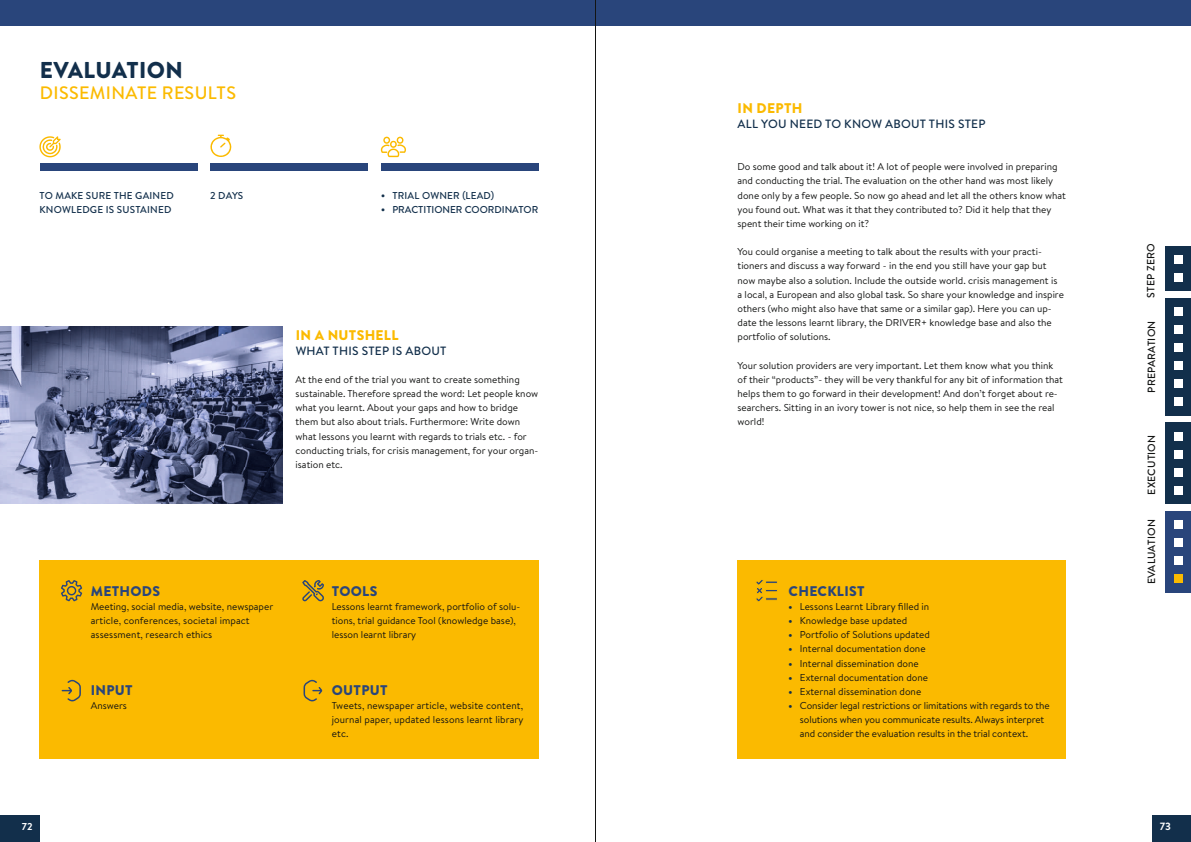
<style>
.page{position:relative;width:1191px;height:842px;background:#fff}
.page>*{position:absolute;margin:0;border:0;box-sizing:border-box;transform-origin:0 0}
.t1{font:900 22.9px "Brandon Text";letter-spacing:.02em;color:#122f4b}
.t2{font:500 18px "Brandon Text";letter-spacing:.02em;color:#fbba00}
.t3{font:900 14px "Brandon Text";letter-spacing:.02em;color:#29457b}
.t4{font:900 14px "Brandon Text";letter-spacing:.02em;color:#fbba00}
.t5{font:500 12px "Brandon Text";letter-spacing:.02em;color:#122f4b}
.t6{font:500 10.5px "Brandon Text";letter-spacing:.02em;color:#131413}
.t7{font:700 10.5px "Brandon Text";color:#fff}
.t8{font:10px/14.2px "Brandon Text";color:#131413}
.t9{font:500 10px "Brandon Text";letter-spacing:.02em;color:#122f4b}
.t10{font:500 10px/14.2px "Brandon Text";color:#122f4b}
.t11{font:700 10px "Brandon Text";color:#fff}
.s1{font-weight:900;color:#122f4b}
</style>
<div class="page">
<div style="left:0;top:0;width:1191px;height:25px;background:#29457b"></div>
<div style="left:40px;top:163px;width:157px;height:7px;background:#29457b"></div>
<div style="left:210px;top:163px;width:158px;height:7px;background:#29457b"></div>
<div style="left:381px;top:163px;width:158px;height:7px;background:#29457b"></div>
<div style="left:0;top:815px;width:40px;height:27px;background:#122f4b"></div>
<div style="left:1152px;top:815px;width:39px;height:27px;background:#122f4b"></div>
<svg style="left:39px;top:136px;width:22px;height:21px"></svg>
<svg style="left:210px;top:135px;width:22px;height:22px"></svg>
<svg style="left:380px;top:137px;width:26px;height:20px"></svg>
<div style="left:737px;top:560px;width:329px;height:199px;background:#fbba00"></div>
<svg style="left:756px;top:580px;width:21px;height:22px"></svg>
<div style="left:40px;top:560px;width:499px;height:199px;background:#fbba00"></div>
<div style="left:1165px;top:246px;width:26px;height:45px;background:#122f4b"></div>
<div style="left:1165px;top:298px;width:26px;height:117px;background:#122f4b"></div>
<div style="left:1165px;top:423px;width:26px;height:81px;background:#122f4b"></div>
<div style="left:1165px;top:511px;width:26px;height:81px;background:#29457b"></div>
<div style="left:1174px;top:255px;width:8px;height:8px;background:#fff"></div>
<div style="left:1174px;top:307px;width:8px;height:9px;background:#fff"></div>
<div style="left:1174px;top:432px;width:8px;height:8px;background:#fff"></div>
<div style="left:1174px;top:520px;width:8px;height:9px;background:#fff"></div>
<div style="left:1174px;top:343px;width:8px;height:9px;background:#fff"></div>
<div style="left:1174px;top:468px;width:8px;height:8px;background:#fff"></div>
<div style="left:1174px;top:556px;width:8px;height:9px;background:#fff"></div>
<div style="left:1174px;top:379px;width:8px;height:9px;background:#fff"></div>
<div style="left:1174px;top:273px;width:8px;height:8px;background:#fff"></div>
<div style="left:1174px;top:325px;width:8px;height:9px;background:#fff"></div>
<div style="left:1174px;top:450px;width:8px;height:8px;background:#fff"></div>
<div style="left:1174px;top:538px;width:8px;height:9px;background:#fff"></div>
<div style="left:1174px;top:361px;width:8px;height:9px;background:#fff"></div>
<div style="left:1174px;top:486px;width:8px;height:9px;background:#fff"></div>
<div style="left:1174px;top:575px;width:8px;height:8px;background:#fbba00"></div>
<div style="left:1174px;top:398px;width:8px;height:8px;background:#fff"></div>
<img style="left:0;top:326px;width:283px;height:177px">
<svg style="left:61px;top:580px;width:21px;height:21px"></svg>
<svg style="left:302px;top:580px;width:22px;height:21px"></svg>
<svg style="left:62px;top:679px;width:19px;height:22px"></svg>
<svg style="left:303px;top:679px;width:19px;height:22px"></svg>
<hr style="left:595px;top:0;width:1px;height:842px;background:#131413">
<h1 class="t1" style="left:40px;top:54px;width:145px">EVALUATION</h1>
<h2 class="t2" style="left:40px;top:81px;width:198px">DISSEMINATE RESULTS</h2>
<h3 class="t4" style="left:737px;top:99px;width:66px">IN DEPTH</h3>
<p class="t5" style="left:737px;top:115px;width:249px">ALL YOU NEED TO KNOW ABOUT THIS STEP</p>
<p class="t9" style="left:40px;top:188px;width:136px">TO MAKE SURE THE GAINED</p>
<p class="t9" style="left:210px;top:188px;width:35px">2 DAYS</p>
<p class="t9" style="left:40px;top:202px;width:133px">KNOWLEDGE IS SUSTAINED</p>
<p class="t10" style="left:392px;top:188px;width:147px">TRIAL OWNER (LEAD)<br>PRACTITIONER COORDINATOR</p>
<h3 class="t4" style="left:296px;top:326px;width:104px">IN A NUTSHELL</h3>
<p class="t5" style="left:296px;top:342px;width:152px">WHAT THIS STEP IS ABOUT</p>
<p class="t8" style="left:296px;top:372px;width:244px">At the end of the trial you want to create something sustainable. Therefore spread the word: Let people know what you learnt. About your gaps and how to bridge them but also about trials. Furthermore: Write down what lessons you learnt with regards to trials etc. - for conducting trials, for crisis management, for your organ&shy;isation etc.</p>
<p class="t8" style="left:737px;top:159px;width:330px">Do some good and talk about it! A lot of people were involved in preparing and conducting the trial. The evaluation on the other hand was most likely done only by a few people. So now go ahead and let all the others know what you found out. What was it that they contributed to? Did it help that they spent their time working on it?</p>
<p class="t8" style="left:737px;top:244px;width:328px">You could organise a meeting to talk about the results with your practi&shy;tioners and discuss a way forward - in the end you still have your gap but now maybe also a solution. Include the outside world. crisis management is a local, a European and also global task. So share your knowledge and inspire others (who might also have that same or a similar gap). Here you can up&shy;date the lessons learnt library, the DRIVER+ knowledge base and also the portfolio of solutions.</p>
<p class="t8" style="left:737px;top:358px;width:327px">Your solution providers are very important. Let them know what you think of their “products”- they will be very thankful for any bit of information that helps them to go forward in their development! And don’t forget about re&shy;searchers. Sitting in an ivory tower is not nice, so help them in see the real world!</p>
<p class="t6" style="left:1143px;top:298px;width:56px;rotate:-90deg">STEP ZERO</p>
<p class="t6" style="left:1144px;top:393px;width:74px;rotate:-90deg">PREPARATION</p>
<p class="t6" style="left:1144px;top:495px;width:61px;rotate:-90deg">EXECUTION</p>
<p class="t6" style="left:1144px;top:584px;width:67px;rotate:-90deg">EVALUATION</p>
<h3 class="t3" style="left:91px;top:581px;width:71px">METHODS</h3>
<p class="t8" style="left:91px;top:599px;width:184px">Meeting, social media, website, newspaper article, conferences, societal impact assessment, research ethics</p>
<h3 class="t3" style="left:91px;top:680px;width:43px">INPUT</h3>
<p class="t8" style="left:91px;top:698px;width:38px">Answers</p>
<h3 class="t3" style="left:332px;top:581px;width:47px">TOOLS</h3>
<p class="t8" style="left:332px;top:599px;width:190px">Lessons learnt framework, portfolio of solu&shy;tions, trial guidance Tool (knowledge base), lesson learnt library</p>
<h3 class="t3" style="left:332px;top:680px;width:57px">OUTPUT</h3>
<p class="t8" style="left:332px;top:698px;width:193px;text-align:justify">Tweets, newspaper article, website content, journal paper, updated lessons learnt library etc.</p>
<h3 class="t3" style="left:788px;top:581px;width:77px">CHECKLIST</h3>
<p class="t8" style="left:788px;top:599px;width:142px"><span class="s1">•</span> Lessons Learnt Library filled in</p>
<p class="t8" style="left:788px;top:613px;width:120px"><span class="s1">•</span> Knowledge base updated</p>
<p class="t8" style="left:788px;top:627px;width:143px"><span class="s1">•</span> Portfolio of Solutions updated</p>
<p class="t8" style="left:788px;top:641px;width:138px"><span class="s1">•</span> Internal documentation done</p>
<p class="t8" style="left:788px;top:656px;width:132px"><span class="s1">•</span> Internal dissemination done</p>
<p class="t8" style="left:788px;top:670px;width:141px"><span class="s1">•</span> External documentation done</p>
<p class="t8" style="left:788px;top:684px;width:134px"><span class="s1">•</span> External dissemination done</p>
<p class="t8" style="left:800px;top:698px;width:251px;text-indent:-11px"><span class="s1">•</span> Consider legal restrictions or limitations with regards to the solutions when you communicate results. Always interpret and consider the evaluation results in the trial context.</p>
<p class="t11" style="left:22px;top:819px;width:12px">72</p>
<p class="t7" style="left:1159px;top:819px;width:13px">73</p>
</div>
